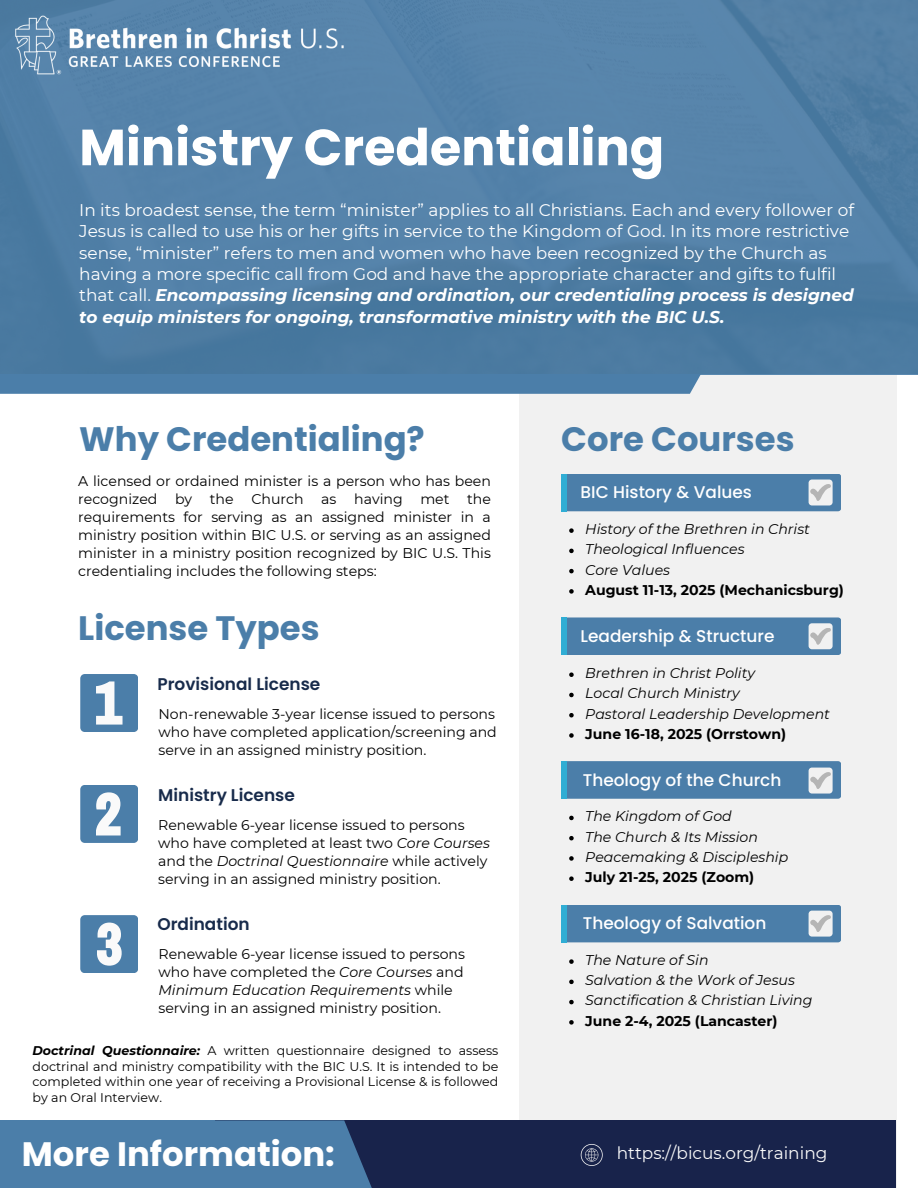
<style>
.page{position:relative;width:918px;height:1188px;background:#fff}
.page>*{position:absolute;margin:0;border:0;box-sizing:border-box;transform-origin:0 0}
.t1{font:700 50.85px "Poppins";color:#fff}
.t2{font:700 33.9px "Poppins";color:#4b7ea9}
.t3{font:700 33.9px "Poppins";color:#fff}
.t4{font:16.95px/21.3px "Montserrat";color:#fff}
.t5{font:500 16.95px "Poppins";color:#fff}
.t6{font:600 16.95px "Poppins";color:#182b4b}
.t7{font:16.95px "Montserrat";color:#fafafa}
.t8{font:14.1px/18px "Montserrat";color:#000}
.t9{font:italic 14.1px "Montserrat";color:#000}
.t10{font:700 14.1px "Montserrat";color:#000}
.t11{font:12.6px/15.8px "Montserrat";color:#000;text-align:justify}
.s1{font-weight:700;font-style:italic}
.s2{font-style:italic}
</style>
<div class="page">
<div style="left:519px;top:0;width:377px;height:1188px;background:#f1f1f1"></div>
<div style="left:156px;top:1120px;width:740px;height:68px;background:#18234b"></div>
<svg style="left:581px;top:1144px;width:22px;height:22px"></svg>
<div style="left:561px;top:905px;width:280px;height:37px;background:#4b7ea9;border-radius:3px"></div>
<div style="left:561px;top:905px;width:6px;height:37px;background:#30add4"></div>
<div style="left:561px;top:761px;width:280px;height:38px;background:#4b7ea9;border-radius:3px"></div>
<div style="left:561px;top:761px;width:6px;height:38px;background:#30add4"></div>
<div style="left:561px;top:617px;width:280px;height:38px;background:#4b7ea9;border-radius:3px"></div>
<div style="left:561px;top:617px;width:6px;height:38px;background:#30add4"></div>
<div style="left:561px;top:474px;width:280px;height:37px;background:#4b7ea9;border-radius:3px"></div>
<div style="left:561px;top:474px;width:6px;height:37px;background:#30add4"></div>
<svg style="left:0;top:375px;width:897px;height:19px;fill:#4b7ea9"></svg>
<div style="left:0;top:0;width:918px;height:375px;background:linear-gradient(to right,#507fa7,#5280a6)"></div>
<img style="left:4px;top:8px;width:350px;height:74px">
<div style="left:809px;top:480px;width:24px;height:25px;background:#f1f1f1;border-radius:3px"></div>
<svg style="left:810px;top:484px;width:21px;height:17px"></svg>
<div style="left:809px;top:623px;width:24px;height:26px;background:#f1f1f1;border-radius:3px"></div>
<svg style="left:810px;top:628px;width:21px;height:17px"></svg>
<div style="left:809px;top:768px;width:24px;height:26px;background:#f1f1f1;border-radius:3px"></div>
<svg style="left:810px;top:772px;width:21px;height:17px"></svg>
<div style="left:809px;top:911px;width:24px;height:26px;background:#f1f1f1;border-radius:3px"></div>
<svg style="left:810px;top:915px;width:21px;height:17px"></svg>
<svg style="left:80px;top:674px;width:58px;height:58px"></svg>
<svg style="left:80px;top:785px;width:58px;height:58px"></svg>
<svg style="left:80px;top:915px;width:58px;height:58px"></svg>
<div style="left:0;top:1120px;width:372px;height:68px;background:#4b7ea9"></div>
<svg style="left:569px;top:959px;width:5px;height:5px"></svg>
<svg style="left:569px;top:980px;width:5px;height:4px"></svg>
<svg style="left:569px;top:1000px;width:5px;height:4px"></svg>
<svg style="left:569px;top:1020px;width:5px;height:5px"></svg>
<svg style="left:569px;top:816px;width:5px;height:4px"></svg>
<svg style="left:569px;top:836px;width:5px;height:4px"></svg>
<svg style="left:569px;top:856px;width:5px;height:5px"></svg>
<svg style="left:569px;top:876px;width:5px;height:5px"></svg>
<svg style="left:569px;top:528px;width:5px;height:5px"></svg>
<svg style="left:569px;top:549px;width:5px;height:4px"></svg>
<svg style="left:569px;top:569px;width:5px;height:4px"></svg>
<svg style="left:569px;top:589px;width:5px;height:5px"></svg>
<svg style="left:569px;top:672px;width:5px;height:5px"></svg>
<svg style="left:569px;top:693px;width:5px;height:4px"></svg>
<svg style="left:569px;top:713px;width:5px;height:4px"></svg>
<svg style="left:569px;top:733px;width:5px;height:5px"></svg>
<h3 class="t1" style="left:79px;top:112px;width:587px">Ministry Credentialing</h3>
<h5 class="t4" style="left:79px;top:199px;width:776px">In its broadest sense, the term “minister” applies to all Christians. Each and every follower of Jesus is called to use his or her gifts in service to the Kingdom of God. In its more restrictive sense, “minister” refers to men and women who have been recognized by the Church as having a more specific call from God and have the appropriate character and gifts to fulfil that call. <span class="s1">Encompassing licensing and ordination, our credentialing process is designed to equip ministers for ongoing, transformative ministry with the BIC U.S.</span></h5>
<p class="t2" style="left:79px;top:415px;width:347px">Why Credentialing?</p>
<h3 class="t8" style="left:78px;top:472px;width:414px">A licensed or ordained minister is a person who has been recognized</h3>
<h3 class="t8" style="left:78px;top:490px;width:414px;text-align:justify;text-indent:389px">the requirements for serving as an assigned minister in a ministry position within BIC U.S. or serving as an assigned minister in a ministry position recognized by BIC U.S. This credentialing includes the following steps:</h3>
<h3 class="t8" style="left:175px;top:490px;width:19px">by</h3>
<h3 class="t8" style="left:210px;top:490px;width:25px">the</h3>
<h3 class="t8" style="left:251px;top:490px;width:54px">Church</h3>
<h3 class="t8" style="left:321px;top:490px;width:17px">as</h3>
<h3 class="t8" style="left:354px;top:490px;width:50px">having</h3>
<h3 class="t8" style="left:420px;top:490px;width:31px">met</h3>
<h2 class="t2" style="left:78px;top:605px;width:243px">License Types</h2>
<h5 class="t6" style="left:157px;top:672px;width:164px">Provisional License</h5>
<h2 class="t8" style="left:158px;top:705px;width:340px">Non-renewable 3-year license issued to persons who have completed application/screening and serve in an assigned ministry position.</h2>
<p class="t6" style="left:158px;top:783px;width:138px">Ministry License</p>
<p class="t8" style="left:158px;top:816px;width:333px">Renewable 6-year license issued to persons who have completed at least two <span class="s2">Core Courses </span>and the <span class="s2">Doctrinal Questionnaire</span> while actively serving in an assigned ministry position.</p>
<p class="t6" style="left:157px;top:912px;width:94px">Ordination</p>
<p class="t8" style="left:158px;top:945px;width:308px">Renewable 6-year license issued to persons who have completed the <span class="s2">Core Courses</span> and <span class="s2">Minimum Education Requirements</span> while serving in an assigned ministry position.</p>
<h2 class="t11" style="left:33px;top:1042px;width:467px"><span class="s1">Doctrinal Questionnaire:</span> A written questionnaire designed to assess doctrinal and ministry compatibility with the BIC U.S. It is intended to be completed within one year of receiving a Provisional License &amp; is followed by an Oral Interview.</h2>
<h3 class="t2" style="left:561px;top:415px;width:235px">Core Courses</h3>
<p class="t5" style="left:581px;top:481px;width:173px">BIC History &amp; Values</p>
<h3 class="t9" style="left:585px;top:520px;width:226px">History of the Brethren in Christ</h3>
<p class="t9" style="left:585px;top:541px;width:161px">Theological Influences</p>
<p class="t9" style="left:585px;top:561px;width:86px">Core Values</p>
<p class="t10" style="left:585px;top:581px;width:260px">August 11-13, 2025 (Mechanicsburg)</p>
<p class="t5" style="left:581px;top:624px;width:195px">Leadership &amp; Structure</p>
<h5 class="t9" style="left:585px;top:664px;width:171px">Brethren in Christ Polity</h5>
<h3 class="t9" style="left:585px;top:685px;width:156px">Local Church Ministry</h3>
<h5 class="t9" style="left:585px;top:705px;width:246px">Pastoral Leadership Development</h5>
<p class="t10" style="left:585px;top:725px;width:202px">June 16-18, 2025 (Orrstown)</p>
<p class="t5" style="left:583px;top:768px;width:200px">Theology of the Church</p>
<p class="t9" style="left:585px;top:808px;width:148px">The Kingdom of God</p>
<h3 class="t9" style="left:585px;top:828px;width:174px">The Church &amp; Its Mission</h3>
<p class="t9" style="left:585px;top:848px;width:205px">Peacemaking &amp; Discipleship</p>
<p class="t10" style="left:585px;top:868px;width:171px">July 21-25, 2025 (Zoom)</p>
<p class="t5" style="left:583px;top:912px;width:185px">Theology of Salvation</p>
<h2 class="t9" style="left:585px;top:951px;width:125px">The Nature of Sin</h2>
<h3 class="t9" style="left:585px;top:972px;width:211px">Salvation &amp; the Work of Jesus</h3>
<p class="t9" style="left:585px;top:992px;width:229px">Sanctification &amp; Christian Living</p>
<p class="t10" style="left:585px;top:1012px;width:194px">June 2-4, 2025 (Lancaster)</p>
<h4 class="t3" style="left:22px;top:1130px;width:314px">More Information:</h4>
<h1 class="t7" style="left:617px;top:1142px;width:212px">https://bicus.org/training</h1>
</div>
